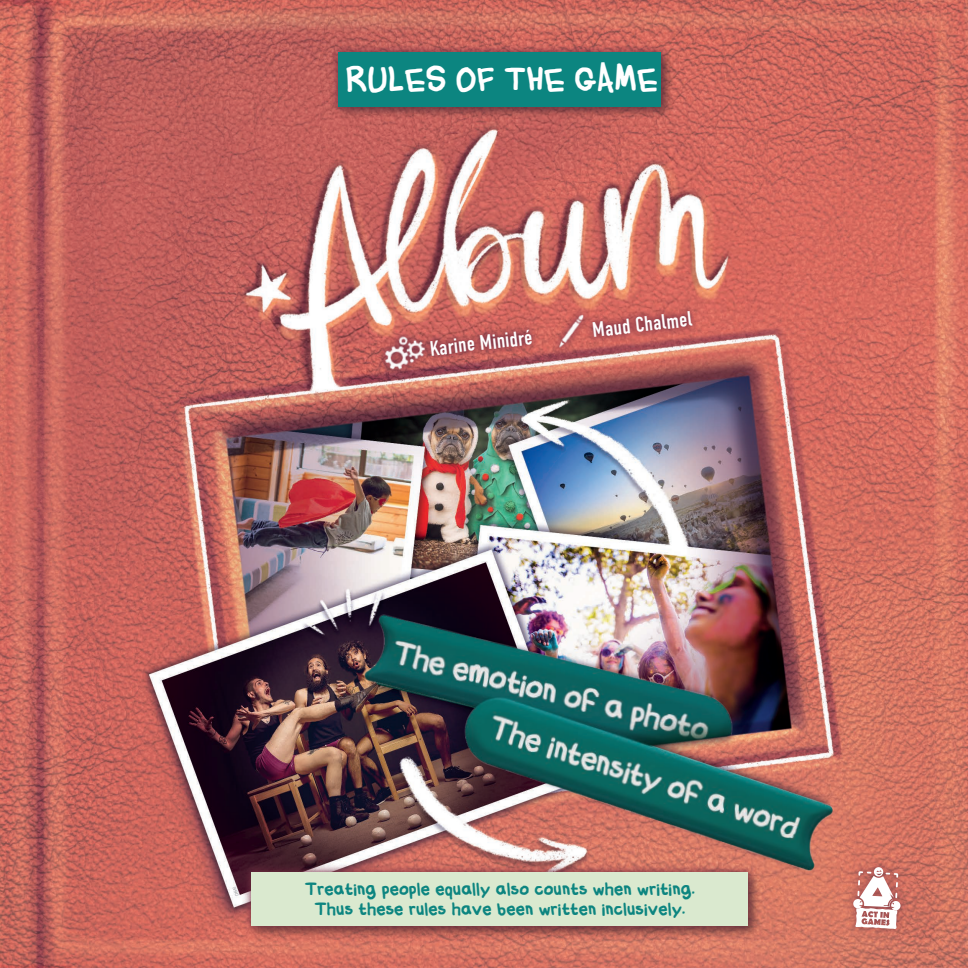
<style>
.page{position:relative;width:968px;height:968px;background:#fff}
.page>*{position:absolute;margin:0;border:0;box-sizing:border-box;transform-origin:0 0}
.t1{font:29.75px "Flabby Bumshandwriting";color:#fff}
.t2{font:21px "DIN Condensed";color:#fff}
.t3{font:16.62px/19.9px "Flabby Bumshandwriting";color:#0c8580;text-align:center}
</style>
<div class="page">
<img style="left:0;top:0;width:967px;height:967px">
<div style="left:335px;top:48px;width:339px;height:72px;background:#231f20;opacity:.5"></div>
<div style="left:329px;top:43px;width:341px;height:73px;background:#7a3246;opacity:.85"></div>
<div style="left:338px;top:52px;width:323px;height:54px;background:#0c8580"></div>
<div style="left:248px;top:868px;width:513px;height:71px;background:#231f20;opacity:.5"></div>
<svg style="left:842px;top:936px;width:69px;height:2px"></svg>
<img style="left:0;top:194px;width:967px;height:742px">
<h1 class="t1" style="left:346px;top:54px;width:314px">RULES OF THE GAME</h1>
<p class="t2" style="left:428px;top:336px;width:105px;rotate:-6deg">Karine Minidré</p>
<p class="t2" style="left:591px;top:318px;width:102px;rotate:-6deg">Maud Chalmel</p>
<p class="t3" style="left:305px;top:878px;width:392px">Treating people equally also counts when writing.<br>Thus these rules have been written inclusively.</p>
</div>
